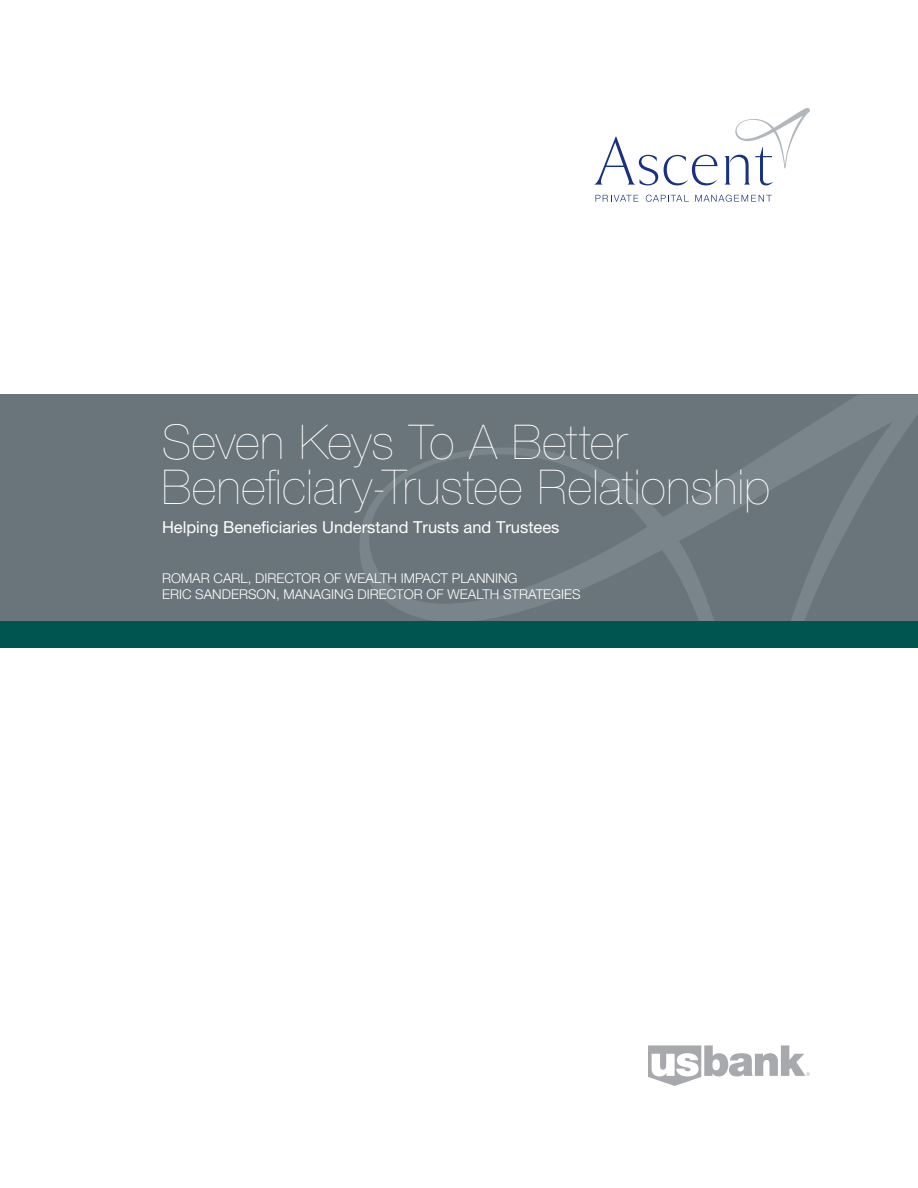
<style>
.page{position:relative;width:918px;height:1188px;background:#fff}
.page>*{position:absolute;margin:0;border:0;box-sizing:border-box;transform-origin:0 0}
.Headline{font:200 48px/45px "Helvetica Neue LT Pro";letter-spacing:.01em;color:#fff}
.Headline_Synopsis{font:16.5px "Helvetica Neue LT Pro";color:#fff}
.Author{font:300 13.5px/16.2px "Helvetica Neue LT Pro";color:#fff}
</style>
<div class="page">
<div style="left:0;top:395px;width:918px;height:229px;background:#6a747b"></div>
<svg style="left:360px;top:395px;width:558px;height:226px"></svg>
<svg style="left:648px;top:1045px;width:162px;height:41px"></svg>
<svg style="left:595px;top:195px;width:43px;height:7px"></svg>
<svg style="left:646px;top:195px;width:43px;height:7px"></svg>
<svg style="left:695px;top:195px;width:77px;height:7px"></svg>
<svg style="left:664px;top:155px;width:54px;height:30px"></svg>
<svg style="left:594px;top:137px;width:64px;height:48px"></svg>
<svg style="left:725px;top:108px;width:85px;height:77px"></svg>
<div style="left:0;top:621px;width:918px;height:27px;background:#005550"></div>
<p class="Headline" style="left:162px;top:419px;width:610px">Seven Keys To A Better<br>Beneficiary-Trustee Relationship</p>
<p class="Headline_Synopsis" style="left:162px;top:517px;width:399px">Helping Beneficiaries Understand Trusts and Trustees</p>
<p class="Author" style="left:162px;top:570px;width:420px">ROMAR CARL, DIRECTOR OF WEALTH IMPACT PLANNING<br>ERIC SANDERSON, MANAGING DIRECTOR OF WEALTH STRATEGIES</p>
</div>
